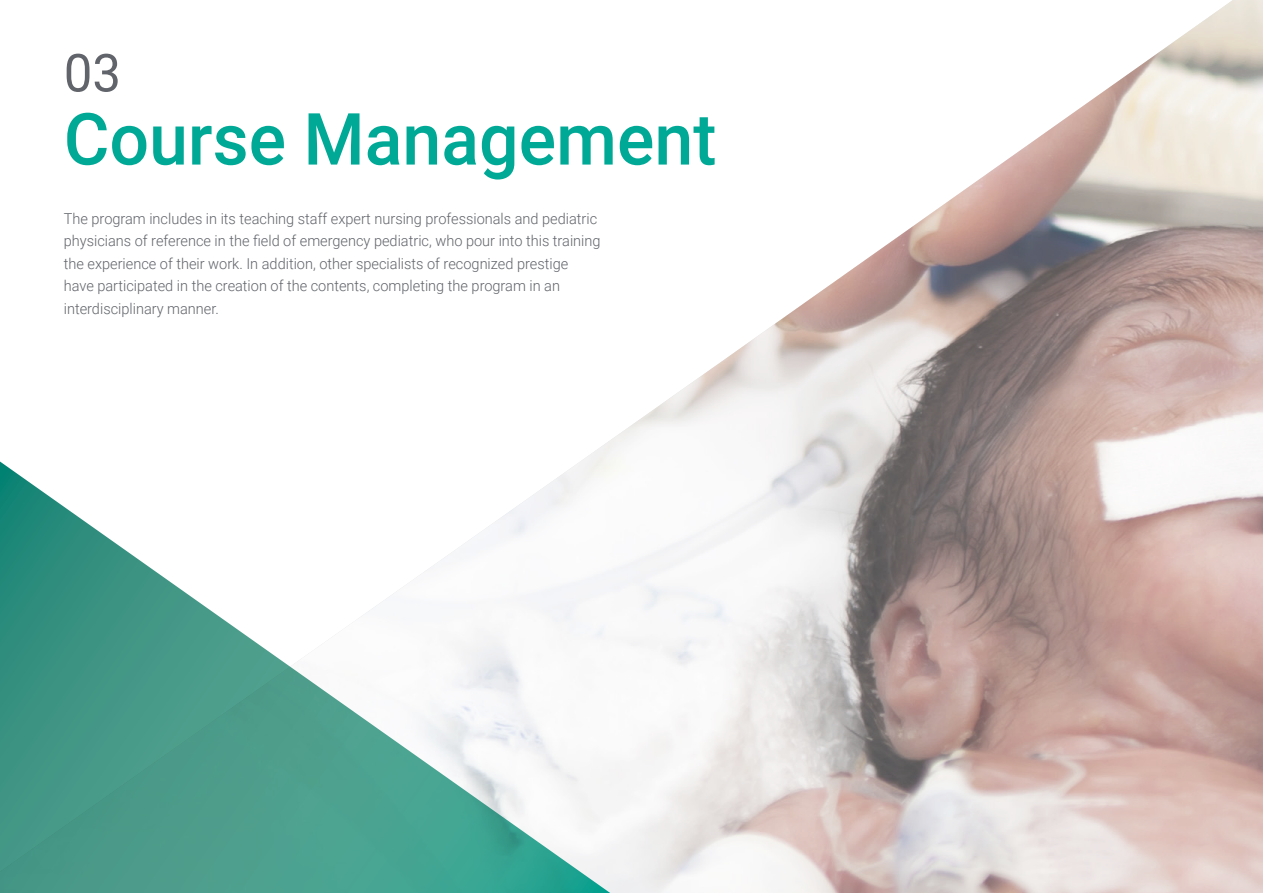
<style>
.page{position:relative;width:1263px;height:893px;background:#fff}
.page>*{position:absolute;margin:0;border:0;box-sizing:border-box;transform-origin:0 0}
.t1{font:500 72px "Roboto";color:#00a996}
.t2{font:52.5px "Roboto";color:#61646a}
.t3{font:300 15px/22.5px "Roboto";color:#61646a}
</style>
<div class="page">
<img style="left:603px;top:0;width:660px;height:893px">
<svg style="left:0;top:446px;width:640px;height:447px"></svg>
<h2 class="t2" style="left:64px;top:36px;width:59px">03</h2>
<h1 class="t1" style="left:64px;top:89px;width:654px">Course Management</h1>
<p class="t3" style="left:64px;top:207px;width:538px">The program includes in its teaching staff expert nursing professionals and pediatric physicians of reference in the field of emergency pediatric, who pour into this training the experience of their work. In addition, other specialists of recognized prestige have participated in the creation of the contents, completing the program in an interdisciplinary manner.</p>
</div>
